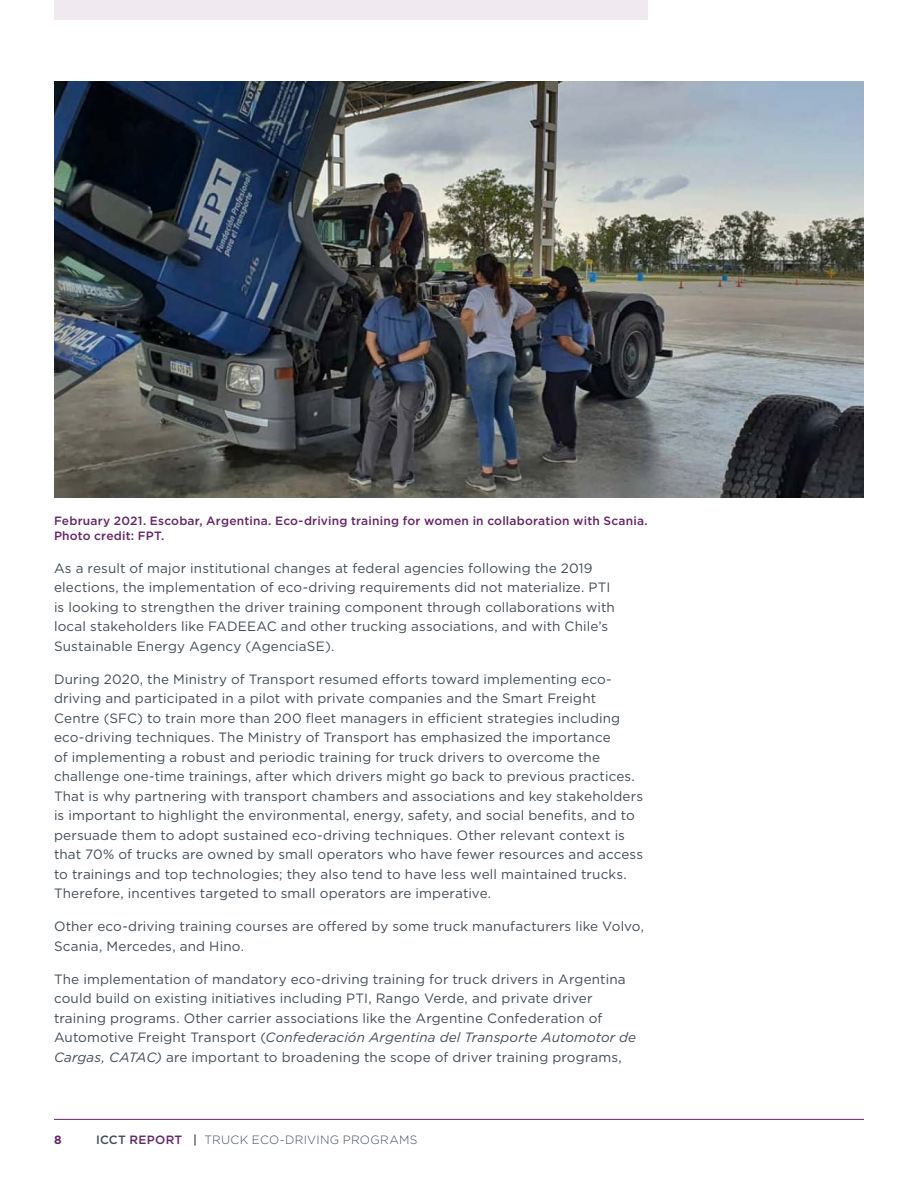
<style>
.page{position:relative;width:918px;height:1188px;background:#fff}
.page>*{position:absolute;margin:0;border:0;box-sizing:border-box;transform-origin:0 0}
.t1{font:13.5px/19.5px "Gotham";letter-spacing:.01em;color:#414d56}
.t2{font:500 12px/14.4px "Gotham";letter-spacing:.015em;color:#652566}
.t3{font:300 12px "Gotham";letter-spacing:.025em;color:#414d56}
.t4{font:700 12px "Gotham";color:#652566}
.s1{font-style:italic}
.s2{font-weight:500}
.s3{font-weight:500;color:#652566}
</style>
<div class="page">
<hr style="left:54px;top:1119px;width:810px;height:1px;background:#652566">
<div style="left:54px;top:0;width:594px;height:20px;background:#f0e9f0"></div>
<img style="left:54px;top:81px;width:810px;height:417px">
<p class="t2" style="left:54px;top:514px;width:595px">February 2021. Escobar, Argentina. Eco-driving training for women in collaboration with Scania.<br>Photo credit: FPT.</p>
<p class="t1" style="left:54px;top:558px;width:562px">As a result of major institutional changes at federal agencies following the 2019 elections, the implementation of eco-driving requirements did not materialize. PTI is looking to strengthen the driver training component through collaborations with local stakeholders like FADEEAC and other trucking associations, and with Chile’s Sustainable Energy Agency (AgenciaSE).</p>
<p class="t1" style="left:54px;top:669px;width:591px">During 2020, the Ministry of Transport resumed efforts toward implementing eco&shy;driving and participated in a pilot with private companies and the Smart Freight Centre (SFC) to train more than 200 fleet managers in efficient strategies including eco-driving techniques. The Ministry of Transport has emphasized the importance<br>of implementing a robust and periodic training for truck drivers to overcome the challenge one-time trainings, after which drivers might go back to previous practices.<br>That is why partnering with transport chambers and associations and key stakeholders is important to highlight the environmental, energy, safety, and social benefits, and to persuade them to adopt sustained eco-driving techniques. Other relevant context is that 70% of trucks are owned by small operators who have fewer resources and access to trainings and top technologies; they also tend to have less well maintained trucks.<br>Therefore, incentives targeted to small operators are imperative.</p>
<p class="t1" style="left:54px;top:916px;width:592px">Other eco-driving training courses are offered by some truck manufacturers like Volvo,<br>Scania, Mercedes, and Hino.</p>
<p class="t1" style="left:54px;top:969px;width:584px">The implementation of mandatory eco-driving training for truck drivers in Argentina could build on existing initiatives including PTI, Rango Verde, and private driver training programs. Other carrier associations like the Argentine Confederation of Automotive Freight Transport (<span class="s1">Confederación Argentina del Transporte Automotor de Cargas, CATAC)</span> are important to broadening the scope of driver training programs,</p>
<p class="t4" style="left:54px;top:1132px;width:9px">8</p>
<p class="t3" style="left:96px;top:1132px;width:323px"><span class="s2">ICCT</span> <span class="s3">REPORT</span> <span class="s2">|</span> TRUCK ECO-DRIVING PROGRAMS</p>
</div>
